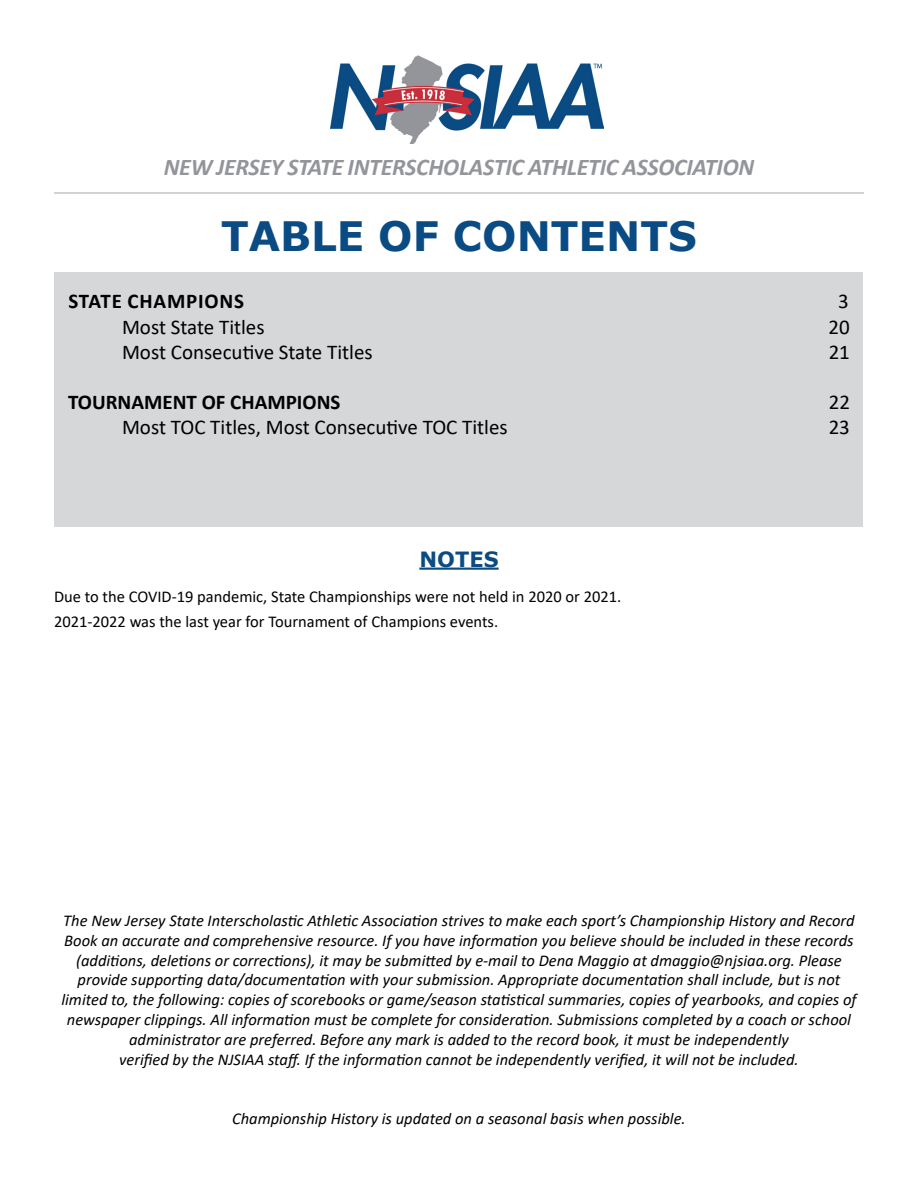
<style>
.page{position:relative;width:918px;height:1188px;background:#fff}
.page>*{position:absolute;margin:0;border:0;box-sizing:border-box;transform-origin:0 0}
.t1{font:700 40.5px "Verdana";color:#0a4b83}
.t2{font:italic 700 24px "Calibri";letter-spacing:-.01em;color:#94959a}
.t3{font:21px "Calibri";color:#000}
.t4{font:700 21px "Calibri";color:#000}
.t5{font:700 21px "Calibri";letter-spacing:.04em;color:#000}
.t6{font:700 21px "Verdana";color:#0a4b83}
.t7{font:italic 16.5px/19.8px "Calibri";color:#000;text-align:center}
.t8{font:16.5px/25.5px "Calibri";color:#000}
</style>
<div class="page">
<hr style="left:54px;top:192px;width:810px;height:2px;background:#c2c4c6">
<img style="left:330px;top:55px;width:273px;height:89px">
<div style="left:55px;top:272px;width:808px;height:254px;background:#d5d7d8"></div>
<hr style="left:419px;top:568px;width:80px;height:2px;background:#0a4b83">
<h2 class="t2" style="left:164px;top:150px;width:592px">NEW JERSEY STATE INTERSCHOLASTIC ATHLETIC ASSOCIATION</h2>
<h1 class="t1" style="left:221px;top:208px;width:477px">TABLE OF CONTENTS</h1>
<p class="t5" style="left:68px;top:287px;width:177px">STATE CHAMPIONS</p>
<p class="t3" style="left:838px;top:287px;width:12px">3</p>
<p class="t3" style="left:122px;top:312px;width:144px">Most State Titles</p>
<p class="t3" style="left:829px;top:312px;width:23px">20</p>
<p class="t3" style="left:122px;top:337px;width:252px">Most Consecutive State Titles</p>
<p class="t3" style="left:829px;top:337px;width:23px">21</p>
<p class="t4" style="left:68px;top:387px;width:274px">TOURNAMENT OF CHAMPIONS</p>
<p class="t3" style="left:829px;top:388px;width:23px">22</p>
<p class="t3" style="left:122px;top:413px;width:387px">Most TOC Titles, Most Consecutive TOC Titles</p>
<p class="t3" style="left:829px;top:413px;width:23px">23</p>
<p class="t6" style="left:419px;top:545px;width:81px">NOTES</p>
<p class="t8" style="left:54px;top:583px;width:569px">Due to the COVID-19 pandemic, State Championships were not held in 2020 or 2021.<br>2021-2022 was the last year for Tournament of Champions events.</p>
<p class="t7" style="left:61px;top:910px;width:797px">The New Jersey State Interscholastic Athletic Association strives to make each sport’s Championship History and Record Book an accurate and comprehensive resource. If you have information you believe should be included in these records (additions, deletions or corrections), it may be submitted by e-mail to Dena Maggio at dmaggio@njsiaa.org. Please provide supporting data/documentation with your submission. Appropriate documentation shall include, but is not limited to, the following: copies of scorebooks or game/season statistical summaries, copies of yearbooks, and copies of newspaper clippings. All information must be complete for consideration. Submissions completed by a coach or school administrator are preferred. Before any mark is added to the record book, it must be independently<br>verified by the NJSIAA staff. If the information cannot be independently verified, it will not be included.</p>
<p class="t7" style="left:232px;top:1108px;width:455px">Championship History is updated on a seasonal basis when possible.</p>
</div>
